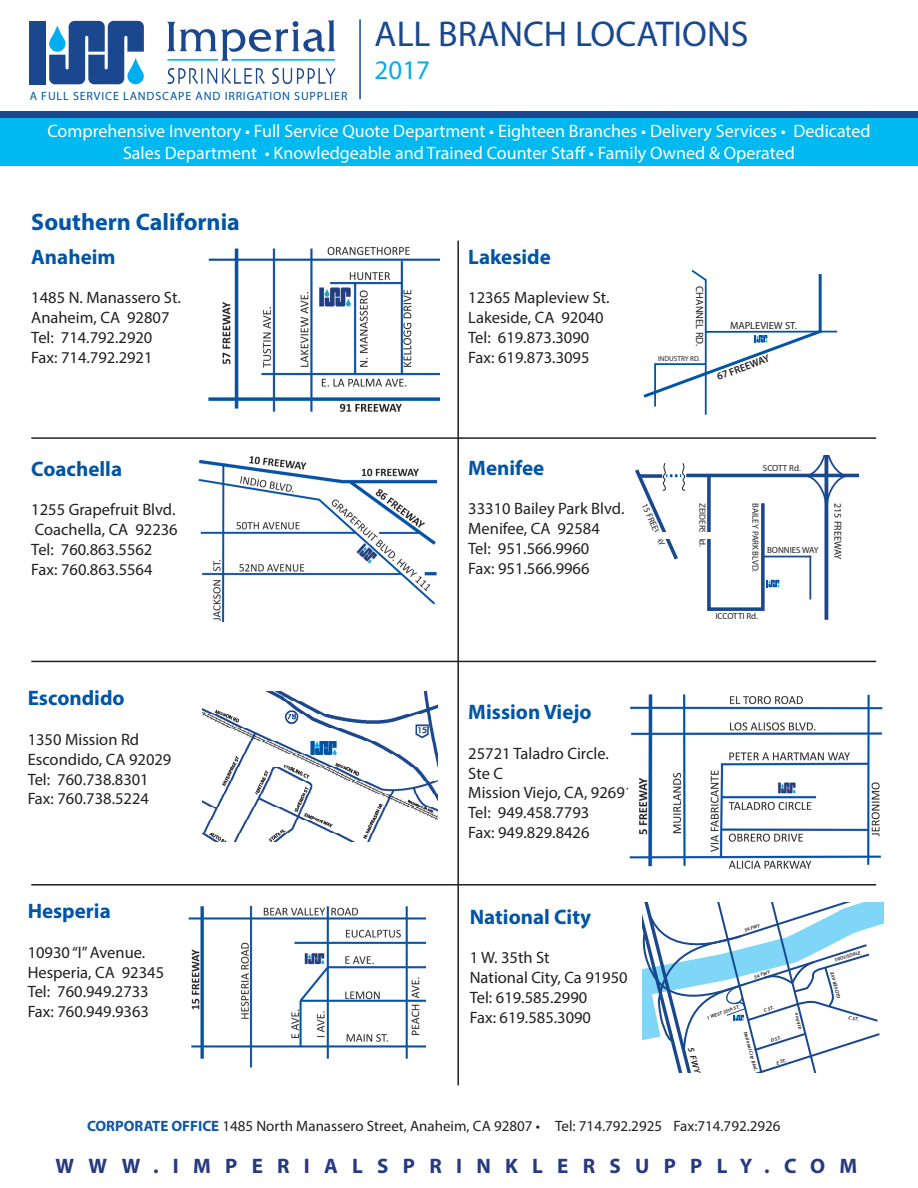
<style>
.page{position:relative;width:918px;height:1188px;background:#fff}
.page>*{position:absolute;margin:0;border:0;box-sizing:border-box;transform-origin:0 0}
.t1{font:36px "Myriad Pro";color:#19488f}
.t2{font:27px "Myriad Pro";color:#00aeef}
.t3{font:700 24px "Myriad Pro";color:#0155a6}
.t4{font:700 21px "Myriad Pro";color:#0155a6}
.t5{font:700 21px "Myriad Pro";letter-spacing:.68em;color:#253a80}
.t6{font:18px/21.6px "Myriad Pro";color:#fff;text-align:center}
.t7{font:16.5px/19.8px "Myriad Pro";color:#231f20}
.t8{font:15px "Myriad Pro";color:#231f20}
.t9{font:12px "Myriad Pro";letter-spacing:.07em;color:#0155a6}
.t10{font:10.5px "Myriad Pro";color:#231f20}
.t11{font:600 10.5px "Myriad Pro";color:#231f20}
.t12{font:10.05px "Myriad Pro";color:#231f20}
.t13{font:8.85px "Myriad Pro";color:#231f20}
.t14{font:italic 600 8.85px "Myriad Pro";color:#231f20;scale:1.08 1}
.t15{font:7.2px "Myriad Pro";color:#231f20}
.t16{font:italic 600 4.95px "Myriad Pro";color:#231f20;scale:1.08 1}
.s1{font-weight:700;color:#1157a5}
</style>
<div class="page">
<hr style="left:31px;top:437px;width:845px;height:2px;background:#231f20">
<hr style="left:31px;top:661px;width:845px;height:1px;background:#231f20">
<hr style="left:31px;top:884px;width:845px;height:2px;background:#231f20">
<img style="left:208px;top:246px;width:231px;height:166px">
<svg style="left:643px;top:902px;width:241px;height:171px"></svg>
<img style="left:198px;top:456px;width:240px;height:166px">
<img style="left:188px;top:905px;width:237px;height:163px">
<img style="left:202px;top:692px;width:236px;height:149px">
<hr style="left:705px;top:280px;width:2px;height:135px;background:#0154a6">
<hr style="left:706px;top:331px;width:131px;height:2px;background:#0154a6">
<svg style="left:643px;top:327px;width:182px;height:73px"></svg>
<hr style="left:654px;top:363px;width:2px;height:44px;background:#0154a6">
<hr style="left:819px;top:274px;width:3px;height:58px;background:#0154a6">
<svg style="left:691px;top:270px;width:16px;height:13px"></svg>
<hr style="left:762px;top:556px;width:49px;height:1px;background:#19488f">
<svg style="left:705px;top:473px;width:74px;height:138px"></svg>
<hr style="left:809px;top:556px;width:2px;height:44px;background:#19488f">
<svg style="left:803px;top:455px;width:47px;height:54px"></svg>
<svg style="left:635px;top:463px;width:51px;height:97px"></svg>
<svg style="left:639px;top:474px;width:23px;height:4px"></svg>
<hr style="left:686px;top:474px;width:173px;height:3px;background:#19488f">
<hr style="left:825px;top:455px;width:3px;height:165px;background:#19488f">
<img style="left:629px;top:694px;width:254px;height:175px">
<hr style="left:457px;top:241px;width:2px;height:844px;background:#231f20">
<div style="left:641px;top:532px;width:81px;height:7px;background:#fff"></div>
<svg style="left:167px;top:20px;width:168px;height:41px"></svg>
<svg style="left:49px;top:21px;width:95px;height:63px"></svg>
<div style="left:29px;top:21px;width:17px;height:63px;background:#1b478f"></div>
<svg style="left:168px;top:68px;width:97px;height:16px"></svg>
<svg style="left:272px;top:68px;width:64px;height:16px"></svg>
<hr style="left:167px;top:59px;width:51px;height:2px;background:#00baf1">
<hr style="left:232px;top:59px;width:103px;height:2px;background:#00baf1">
<hr style="left:359px;top:19px;width:2px;height:80px;background:#19488f">
<div style="left:0;top:118px;width:918px;height:47px;background:#00b9f0"></div>
<div style="left:0;top:111px;width:918px;height:7px;background:#19488f"></div>
<p class="t1" style="left:375px;top:12px;width:375px">ALL BRANCH LOCATIONS</p>
<p class="t2" style="left:375px;top:53px;width:57px">2017</p>
<p class="t9" style="left:30px;top:89px;width:319px">A FULL SERVICE LANDSCAPE AND IRRIGATION SUPPLIER</p>
<p class="t6" style="left:47px;top:120px;width:825px">Comprehensive Inventory • Full Service Quote Department • Eighteen Branches • Delivery Services • Dedicated<br>Sales Department • Knowledgeable and Trained Counter Staff • Family Owned &amp; Operated</p>
<p class="t3" style="left:31px;top:207px;width:210px">Southern California</p>
<p class="t4" style="left:31px;top:243px;width:86px">Anaheim</p>
<p class="t7" style="left:31px;top:288px;width:151px">1485 N. Manassero St.</p>
<p class="t7" style="left:31px;top:308px;width:140px">Anaheim, CA 92807</p>
<p class="t7" style="left:31px;top:327px;width:123px">Tel: 714.792.2920</p>
<p class="t7" style="left:31px;top:347px;width:123px">Fax: 714.792.2921</p>
<p class="t4" style="left:468px;top:243px;width:84px">Lakeside</p>
<p class="t7" style="left:468px;top:288px;width:143px">12365 Mapleview St.<br>Lakeside, CA 92040</p>
<p class="t7" style="left:468px;top:327px;width:123px">Tel: 619.873.3090</p>
<p class="t7" style="left:468px;top:347px;width:123px">Fax: 619.873.3095</p>
<p class="t10" style="left:706px;top:286px;width:61px;rotate:90deg">CHANNEL RD.</p>
<p class="t15" style="left:658px;top:354px;width:43px">INDUSTRY RD.</p>
<p class="t10" style="left:730px;top:319px;width:68px">MAPLEVIEW ST.</p>
<p class="t11" style="left:715px;top:371px;width:57px;rotate:-20deg">67 FREEWAY</p>
<p class="t4" style="left:31px;top:455px;width:92px">Coachella</p>
<p class="t7" style="left:31px;top:499px;width:146px">1255 Grapefruit Blvd.</p>
<p class="t7" style="left:35px;top:519px;width:144px">Coachella, CA 92236</p>
<p class="t7" style="left:31px;top:539px;width:123px">Tel: 760.863.5562</p>
<p class="t7" style="left:31px;top:559px;width:123px">Fax: 760.863.5564</p>
<p class="t4" style="left:468px;top:454px;width:78px">Menifee</p>
<p class="t7" style="left:468px;top:499px;width:158px">33310 Bailey Park Blvd.</p>
<p class="t7" style="left:468px;top:518px;width:133px">Menifee, CA 92584</p>
<p class="t7" style="left:468px;top:538px;width:123px">Tel: 951.566.9960</p>
<p class="t7" style="left:468px;top:558px;width:123px">Fax: 951.566.9966</p>
<p class="t13" style="left:763px;top:463px;width:39px">SCOTT Rd.</p>
<p class="t13" style="left:649px;top:501px;width:47px;rotate:66deg">15 FREEWAY</p>
<p class="t13" style="left:708px;top:503px;width:46px;rotate:90deg">ZEIDERS Rd.</p>
<p class="t13" style="left:761px;top:503px;width:71px;rotate:90deg">BAILEY PARK BLVD.</p>
<p class="t13" style="left:767px;top:545px;width:53px">BONNIES WAY</p>
<p class="t12" style="left:844px;top:503px;width:58px;rotate:90deg">215 FREEWAY</p>
<p class="t13" style="left:710px;top:611px;width:49px">CICCOTTI Rd.</p>
<p class="t4" style="left:28px;top:685px;width:98px">Escondido</p>
<p class="t7" style="left:28px;top:729px;width:113px">1350 Mission Rd</p>
<p class="t7" style="left:28px;top:749px;width:145px">Escondido, CA 92029</p>
<p class="t7" style="left:28px;top:769px;width:123px">Tel: 760.738.8301</p>
<p class="t7" style="left:28px;top:789px;width:123px">Fax: 760.738.5224</p>
<p class="t4" style="left:468px;top:698px;width:125px">Mission Viejo</p>
<p class="t7" style="left:468px;top:743px;width:142px">25721 Taladro Circle.</p>
<p class="t7" style="left:468px;top:763px;width:36px">Ste C</p>
<p class="t7" style="left:468px;top:783px;width:166px">Mission Viejo, CA, 92691</p>
<p class="t7" style="left:468px;top:803px;width:123px">Tel: 949.458.7793</p>
<p class="t7" style="left:468px;top:822px;width:123px">Fax: 949.829.8426</p>
<p class="t4" style="left:28px;top:897px;width:85px">Hesperia</p>
<p class="t7" style="left:28px;top:942px;width:119px">10930 “I” Avenue.</p>
<p class="t7" style="left:28px;top:962px;width:138px">Hesperia, CA 92345</p>
<p class="t7" style="left:28px;top:982px;width:123px">Tel: 760.949.2733</p>
<p class="t7" style="left:28px;top:1001px;width:123px">Fax: 760.949.9363</p>
<p class="t4" style="left:470px;top:903px;width:123px">National City</p>
<p class="t7" style="left:470px;top:948px;width:81px">1 W. 35th St</p>
<p class="t7" style="left:470px;top:967px;width:159px">National City, Ca 91950</p>
<p class="t7" style="left:470px;top:987px;width:119px">Tel: 619.585.2990</p>
<p class="t7" style="left:470px;top:1007px;width:123px">Fax: 619.585.3090</p>
<p class="t16" style="left:706px;top:1015px;width:34px;rotate:-19deg">1 WEST 35th ST.</p>
<p class="t16" style="left:743px;top:928px;width:17px;rotate:-19deg">54 FWY</p>
<p class="t16" style="left:753px;top:974px;width:17px;rotate:-19deg">54 FWY</p>
<p class="t16" style="left:763px;top:1007px;width:11px;rotate:-19deg">C ST.</p>
<p class="t14" style="left:696px;top:1046px;width:26px;rotate:75deg">5 FWY</p>
<p class="t16" style="left:749px;top:1030px;width:40px;rotate:75deg">National City Blvd.</p>
<p class="t16" style="left:770px;top:1037px;width:11px;rotate:-19deg">D ST.</p>
<p class="t16" style="left:776px;top:1060px;width:11px;rotate:-19deg">E ST.</p>
<p class="t16" style="left:797px;top:1030px;width:18px;rotate:-105deg">4th Ave.</p>
<p class="t8" style="left:87px;top:1117px;width:695px"><span class="s1">CORPORATE OFFICE</span> 1485 North Manassero Street, Anaheim, CA 92807 • Tel: 714.792.2925 Fax:714.792.2926</p>
<p class="t16" style="left:834px;top:958px;width:27px;rotate:-18deg">TROUSDALE</p>
<p class="t16" style="left:836px;top:1000px;width:27px;rotate:-105deg">GLOVER AVE</p>
<p class="t16" style="left:849px;top:1014px;width:11px;rotate:12deg">C ST.</p>
<p class="t5" style="left:56px;top:1153px;width:803px">WWW.IMPERIALSPRINKLERSUPPLY.COM</p>
</div>
